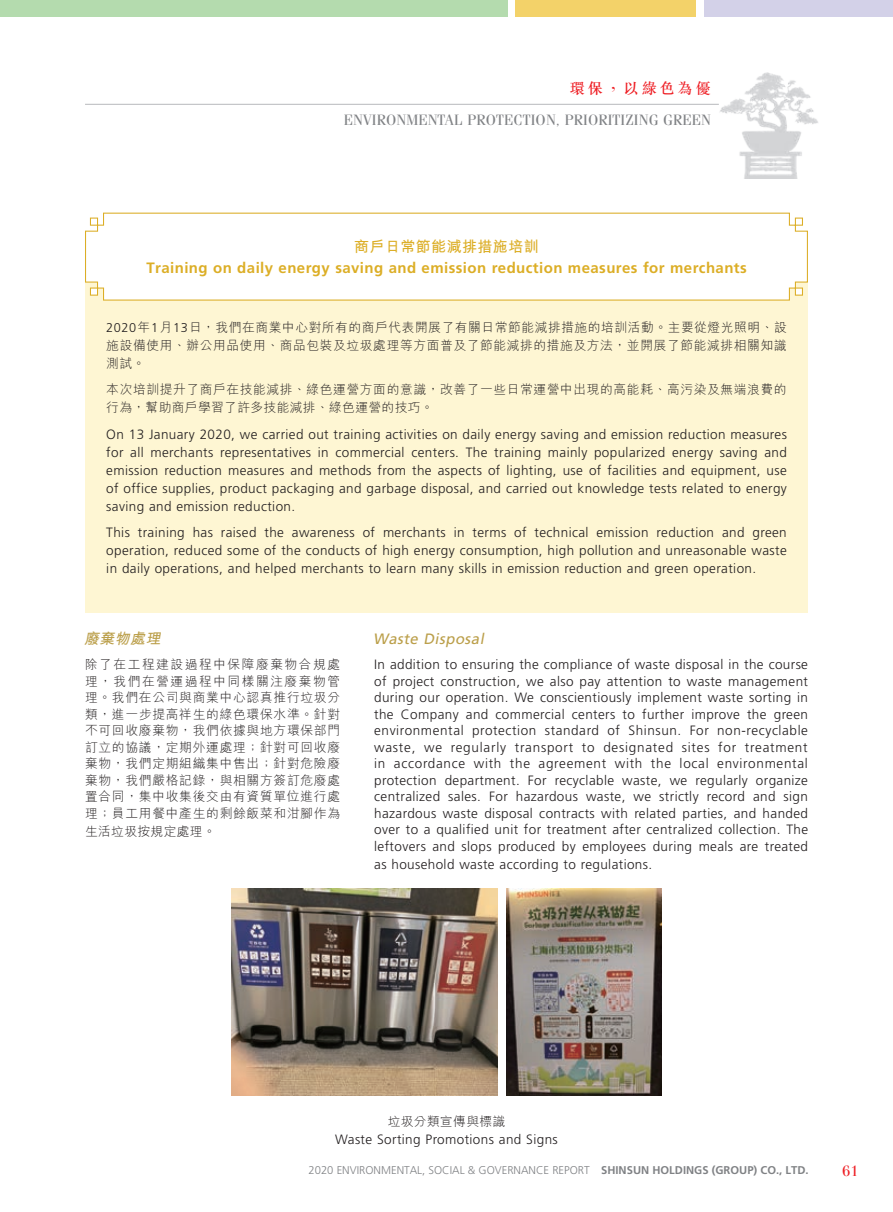
<style>
.page{position:relative;width:893px;height:1212px;background:#fff}
.page>*{position:absolute;margin:0;border:0;box-sizing:border-box;transform-origin:0 0}
.t1{font:700 15px "Frutiger LT Std";letter-spacing:.03em;color:#dcae26}
.t2{font:15px "Fenice Std";letter-spacing:.01em;color:#808285}
.t3{font:italic 15px "Frutiger LT Std";color:#bb9f4a}
.t4{font:700 15px "M Hei HK";letter-spacing:.03em;color:#dcae26}
.t5{font:500 15px "M Sung HK";letter-spacing:.2em;color:#ee1d23}
.t6{font:italic 700 15px "M Hei HK";color:#bb9f4a}
.t7{font:15px "Fenice Std";color:#ee1d23}
.t8{font:300 13.5px/16.5px "Frutiger LT Std";letter-spacing:.03em;color:#231f20;text-align:justify}
.t9{font:300 12.75px/16.5px "M Hei HK";letter-spacing:.045em;color:#231f20;text-align:justify}
.t10{font:300 11.25px "Frutiger LT Std";color:#808285}
.s1{font-family:"Frutiger LT Std"}
.s2{font-weight:700}
</style>
<div class="page">
<hr style="left:85px;top:104px;width:634px;height:1px;background:#bcbdc0">
<img style="left:716px;top:72px;width:102px;height:107px">
<div style="left:704px;top:0;width:189px;height:17px;background:#d3d1e8"></div>
<div style="left:516px;top:0;width:180px;height:17px;background:#f3d269"></div>
<div style="left:0;top:0;width:507px;height:17px;background:#b4dbae"></div>
<img style="left:506px;top:888px;width:156px;height:208px">
<img style="left:231px;top:888px;width:267px;height:208px">
<div style="left:85px;top:274px;width:723px;height:338px;background:#fef6d3"></div>
<svg style="left:85px;top:212px;width:723px;height:89px"></svg>
<p class="t5" style="left:570px;top:78px;width:142px">環保，以綠色為優</p>
<p class="t2" style="left:344px;top:111px;width:369px">ENVIRONMENTAL PROTECTION, PRIORITIZING GREEN</p>
<p class="t4" style="left:354px;top:235px;width:186px">商戶日常節能減排措施培訓</p>
<p class="t1" style="left:146px;top:259px;width:602px">Training on daily energy saving and emission reduction measures for merchants</p>
<p class="t9" style="left:106px;top:318px;width:682px;line-height:18px"><span class="s1">2020</span>年<span class="s1">1</span>月<span class="s1">13</span>日，我們在商業中心對所有的商戶代表開展了有關日常節能減排措施的培訓活動。主要從燈光照明、設施設備使用、辦公用品使用、商品包裝及垃圾處理等方面普及了節能減排的措施及方法，並開展了節能減排相關知識測試。</p>
<p class="t9" style="left:106px;top:381px;width:682px;line-height:18px">本次培訓提升了商戶在技能減排、綠色運營方面的意識，改善了一些日常運營中出現的高能耗、高污染及無端浪費的行為，幫助商戶學習了許多技能減排、綠色運營的技巧。</p>
<p class="t8" style="left:106px;top:425px;width:682px;line-height:18px">On 13 January 2020, we carried out training activities on daily energy saving and emission reduction measures for all merchants representatives in commercial centers. The training mainly popularized energy saving and emission reduction measures and methods from the aspects of lighting, use of facilities and equipment, use of office supplies, product packaging and garbage disposal, and carried out knowledge tests related to energy saving and emission reduction.</p>
<p class="t8" style="left:106px;top:524px;width:682px;line-height:18px">This training has raised the awareness of merchants in terms of technical emission reduction and green operation, reduced some of the conducts of high energy consumption, high pollution and unreasonable waste in daily operations, and helped merchants to learn many skills in emission reduction and green operation.</p>
<p class="t6" style="left:84px;top:628px;width:82px">廢棄物處理</p>
<p class="t9" style="left:85px;top:656px;width:257px">除了在工程建設過程中保障廢棄物合規處理，我們在營運過程中同樣關注廢棄物管理。我們在公司與商業中心認真推行垃圾分類，進一步提高祥生的綠色環保水準。針對不可回收廢棄物，我們依據與地方環保部門訂立的協議，定期外運處理；針對可回收廢棄物，我們定期組織集中售出；針對危險廢棄物，我們嚴格記錄，與相關方簽訂危廢處置合同，集中收集後交由有資質單位進行處理；員工用餐中產生的剩餘飯菜和泔腳作為</p>
<p class="t9" style="left:85px;top:823px;width:132px">生活垃圾按規定處理。</p>
<p class="t3" style="left:373px;top:630px;width:115px">Waste Disposal</p>
<p class="t8" style="left:374px;top:656px;width:435px">In addition to ensuring the compliance of waste disposal in the course of project construction, we also pay attention to waste management during our operation. We conscientiously implement waste sorting in the Company and commercial centers to further improve the green environmental protection standard of Shinsun. For non-recyclable waste, we regularly transport to designated sites for treatment in accordance with the agreement with the local environmental protection department. For recyclable waste, we regularly organize centralized sales. For hazardous waste, we strictly record and sign hazardous waste disposal contracts with related parties, and handed over to a qualified unit for treatment after centralized collection. The leftovers and slops produced by employees during meals are treated</p>
<p class="t8" style="left:374px;top:856px;width:279px">as household waste according to regulations.</p>
<p class="t9" style="left:388px;top:1113px;width:119px">垃圾分類宣傳與標識</p>
<p class="t8" style="left:335px;top:1131px;width:224px">Waste Sorting Promotions and Signs</p>
<p class="t10" style="left:309px;top:1164px;width:502px">2020 ENVIRONMENTAL, SOCIAL &amp; GOVERNANCE REPORT <span class="s2">SHINSUN HOLDINGS (GROUP) CO., LTD.</span></p>
<p class="t7" style="left:842px;top:1161px;width:18px">61</p>
</div>
